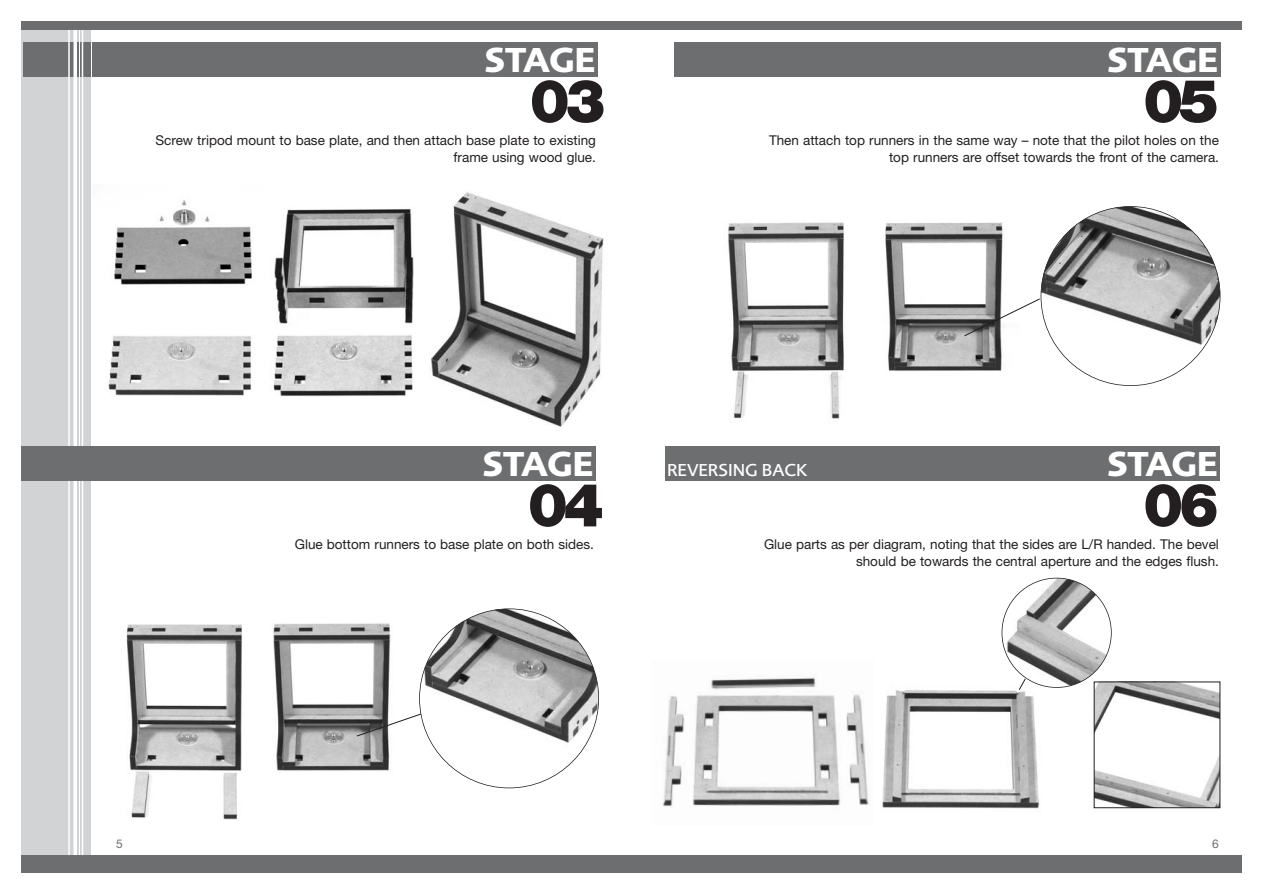
<style>
.page{position:relative;width:1263px;height:893px;background:#fff}
.page>*{position:absolute;margin:0;border:0;box-sizing:border-box;transform-origin:0 0}
.t1{font:900 60px "Helvetica Neue";letter-spacing:-.075em;color:#231f20}
.t2{font:700 36px "Foundry Sans";letter-spacing:-.015em;color:#fff}
.t3{font:500 18px "Foundry Sans";letter-spacing:-.005em;color:#fff}
.t4{font:13.5px/16.2px "Helvetica Neue";color:#231f20;text-align:right}
.t5{font:12px "Helvetica Neue";color:#6d6e70}
</style>
<div class="page">
<img style="left:114px;top:200px;width:138px;height:85px">
<img style="left:108px;top:336px;width:144px;height:60px">
<img style="left:273px;top:208px;width:141px;height:188px">
<img style="left:430px;top:192px;width:174px;height:235px">
<div style="left:21px;top:22px;width:71px;height:850px;background:#d1d3d4"></div>
<div style="left:23px;top:43px;width:574px;height:34px;background:#6d6e70"></div>
<div style="left:631px;top:855px;width:611px;height:17px;background:#6d6e70"></div>
<div style="left:631px;top:22px;width:611px;height:8px;background:#6d6e70"></div>
<hr style="left:82px;top:22px;width:1px;height:850px;background:#fff">
<hr style="left:91px;top:22px;width:1px;height:850px;background:#fff">
<hr style="left:79px;top:22px;width:1px;height:850px;background:#fff">
<hr style="left:76px;top:22px;width:1px;height:850px;background:#fff">
<hr style="left:74px;top:22px;width:2px;height:850px;background:#fff">
<hr style="left:68px;top:22px;width:2px;height:850px;background:#fff">
<div style="left:21px;top:855px;width:610px;height:17px;background:#6d6e70"></div>
<div style="left:21px;top:22px;width:610px;height:8px;background:#6d6e70"></div>
<div style="left:21px;top:447px;width:574px;height:34px;background:#6d6e70"></div>
<img style="left:273px;top:623px;width:118px;height:148px">
<img style="left:419px;top:611px;width:180px;height:136px">
<div style="left:665px;top:447px;width:555px;height:34px;background:#6d6e70"></div>
<div style="left:674px;top:43px;width:546px;height:34px;background:#6d6e70"></div>
<svg style="left:356px;top:713px;width:66px;height:24px"></svg>
<img style="left:728px;top:222px;width:116px;height:197px">
<img style="left:885px;top:222px;width:118px;height:149px">
<img style="left:1043px;top:206px;width:177px;height:149px">
<img style="left:663px;top:677px;width:206px;height:130px">
<img style="left:882px;top:662px;width:162px;height:147px">
<img style="left:1096px;top:684px;width:122px;height:122px">
<div style="left:1094px;top:682px;width:126px;height:126px;border:1px solid #231f20"></div>
<img style="left:1002px;top:578px;width:109px;height:109px;border-radius:50%">
<div style="left:1001px;top:578px;width:111px;height:110px;border:2px solid #231f20;border-radius:50%"></div>
<svg style="left:963px;top:298px;width:78px;height:39px"></svg>
<svg style="left:1018px;top:678px;width:8px;height:13px"></svg>
<img style="left:126px;top:624px;width:116px;height:196px">
<h2 class="t2" style="left:484px;top:46px;width:113px">STAGE</h2>
<h2 class="t2" style="left:1107px;top:46px;width:113px">STAGE</h2>
<h1 class="t1" style="left:530px;top:80px;width:77px">03</h1>
<h1 class="t1" style="left:1143px;top:80px;width:77px">05</h1>
<p class="t4" style="left:155px;top:134px;width:442px">Screw tripod mount to base plate, and then attach base plate to existing frame using wood glue.</p>
<p class="t4" style="left:769px;top:134px;width:451px">Then attach top runners in the same way – note that the pilot holes on the top runners are offset towards the front of the camera.</p>
<h2 class="t2" style="left:483px;top:450px;width:113px">STAGE</h2>
<h3 class="t3" style="left:667px;top:463px;width:142px">REVERSING BACK</h3>
<h2 class="t2" style="left:1107px;top:450px;width:113px">STAGE</h2>
<h1 class="t1" style="left:528px;top:484px;width:77px">04</h1>
<h1 class="t1" style="left:1143px;top:484px;width:77px">06</h1>
<p class="t4" style="left:295px;top:538px;width:301px">Glue bottom runners to base plate on both sides.</p>
<p class="t4" style="left:764px;top:538px;width:456px">Glue parts as per diagram, noting that the sides are L/R handed. The bevel should be towards the central aperture and the edges flush.</p>
<p class="t5" style="left:116px;top:840px;width:8px">5</p>
<p class="t5" style="left:1212px;top:840px;width:8px">6</p>
</div>
